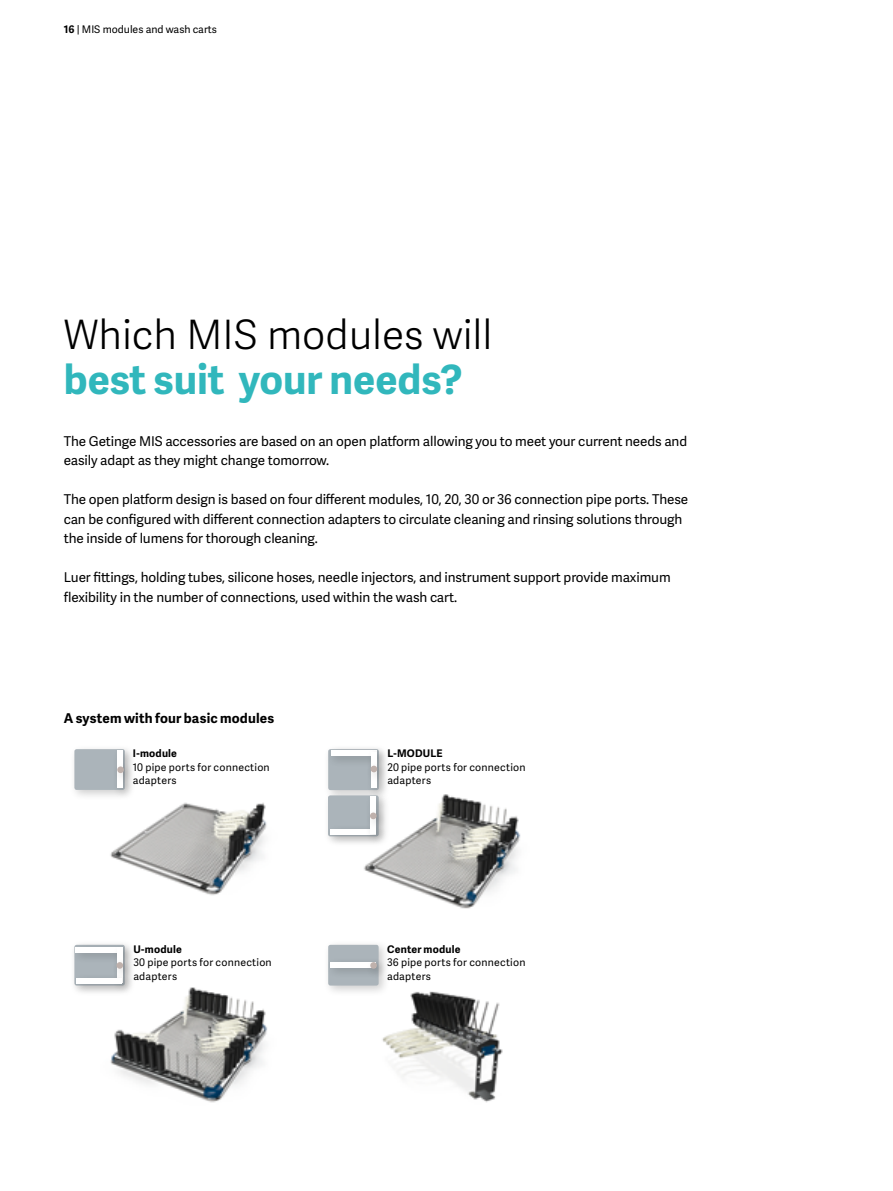
<style>
.page{position:relative;width:893px;height:1191px;background:#fff}
.page>*{position:absolute;margin:0;border:0;box-sizing:border-box;transform-origin:0 0}
.t1{font:300 40.5px "Adelle Sans";color:#000}
.t2{font:700 40.5px "Adelle Sans";color:#31b7bc}
.t3{font:13.5px/19.5px "Adelle Sans";letter-spacing:-.01em;color:#000}
.t4{font:700 13.5px "Adelle Sans";letter-spacing:.01em;color:#000}
.t5{font:10.5px/13.5px "Adelle Sans";letter-spacing:.02em;color:#000}
.t6{font:700 10.5px "Adelle Sans";letter-spacing:.02em;color:#000}
.t7{font:10.5px "Adelle Sans";color:#000}
.s1{font-weight:700}
</style>
<div class="page">
<img style="left:110px;top:987px;width:157px;height:116px">
<img style="left:382px;top:991px;width:121px;height:112px">
<img style="left:364px;top:794px;width:157px;height:115px">
<img style="left:110px;top:802px;width:157px;height:93px">
<div style="left:69px;top:744px;width:66px;height:57px;background:#000;opacity:.2"></div>
<div style="left:74px;top:749px;width:51px;height:41px;background:#abb4ba;border-radius:2px"></div>
<div style="left:69px;top:940px;width:66px;height:57px;background:#000;opacity:.2"></div>
<div style="left:71px;top:942px;width:61px;height:21px;background:#000;opacity:.2"></div>
<div style="left:112px;top:942px;width:21px;height:53px;background:#000;opacity:.2"></div>
<div style="left:112px;top:957px;width:22px;height:22px;background:#000;opacity:.2"></div>
<div style="left:72px;top:973px;width:61px;height:21px;background:#000;opacity:.2"></div>
<svg style="left:76px;top:947px;width:46px;height:36px"></svg>
<div style="left:323px;top:940px;width:66px;height:57px;background:#000;opacity:.2"></div>
<div style="left:328px;top:944px;width:51px;height:41px;background:#abb4ba;border-radius:2px"></div>
<div style="left:326px;top:957px;width:61px;height:21px;background:#000;opacity:.2"></div>
<svg style="left:330px;top:962px;width:35px;height:5px"></svg>
<div style="left:365px;top:957px;width:23px;height:22px;background:#000;opacity:.2"></div>
<div style="left:370px;top:962px;width:7px;height:6px;background:#bfb1ac;border-radius:50%"></div>
<div style="left:328px;top:749px;width:51px;height:41px;background:#abb4ba;border-radius:2px"></div>
<div style="left:326px;top:746px;width:61px;height:21px;background:#000;opacity:.2"></div>
<div style="left:366px;top:746px;width:21px;height:53px;background:#000;opacity:.2"></div>
<svg style="left:331px;top:750px;width:45px;height:37px"></svg>
<div style="left:366px;top:760px;width:22px;height:23px;background:#000;opacity:.2"></div>
<div style="left:371px;top:765px;width:6px;height:7px;background:#bfb1ac;border-radius:50%"></div>
<div style="left:113px;top:746px;width:21px;height:54px;background:#000;opacity:.2"></div>
<svg style="left:118px;top:750px;width:5px;height:38px"></svg>
<div style="left:112px;top:761px;width:23px;height:23px;background:#000;opacity:.2"></div>
<div style="left:117px;top:766px;width:7px;height:7px;background:#bfb1ac;border-radius:50%"></div>
<div style="left:323px;top:790px;width:68px;height:57px;background:#000;opacity:.2"></div>
<div style="left:328px;top:795px;width:51px;height:41px;background:#abb4ba;border-radius:2px"></div>
<div style="left:325px;top:824px;width:62px;height:21px;background:#000;opacity:.2"></div>
<div style="left:366px;top:792px;width:21px;height:54px;background:#000;opacity:.2"></div>
<svg style="left:330px;top:797px;width:46px;height:37px"></svg>
<div style="left:365px;top:807px;width:23px;height:23px;background:#000;opacity:.2"></div>
<div style="left:370px;top:812px;width:7px;height:7px;background:#bfb1ac;border-radius:50%"></div>
<p class="t7" style="left:64px;top:22px;width:155px"><span class="s1">16</span> | MIS modules and wash carts</p>
<h1 class="t1" style="left:64px;top:306px;width:430px">Which MIS modules will</h1>
<h1 class="t2" style="left:64px;top:350px;width:400px">best suit your needs?</h1>
<p class="t3" style="left:64px;top:431px;width:625px">The Getinge MIS accessories are based on an open platform allowing you to meet your current needs and easily adapt as they might change tomorrow.</p>
<p class="t3" style="left:64px;top:489px;width:626px">The open platform design is based on four different modules, 10, 20, 30 or 36 connection pipe ports. These can be configured with different connection adapters to circulate cleaning and rinsing solutions through the inside of lumens for thorough cleaning.</p>
<p class="t3" style="left:64px;top:567px;width:608px">Luer fittings, holding tubes, silicone hoses, needle injectors, and instrument support provide maximum flexibility in the number of connections, used within the wash cart.</p>
<p class="t4" style="left:64px;top:708px;width:212px">A system with four basic modules</p>
<p class="t6" style="left:133px;top:745px;width:46px">I-module</p>
<p class="t5" style="left:133px;top:760px;width:138px">10 pipe ports for connection adapters</p>
<p class="t6" style="left:133px;top:941px;width:50px">U-module</p>
<p class="t5" style="left:133px;top:955px;width:140px">30 pipe ports for connection adapters</p>
<p class="t6" style="left:387px;top:745px;width:57px">L-MODULE</p>
<p class="t5" style="left:387px;top:759px;width:140px">20 pipe ports for connection adapters</p>
<p class="t6" style="left:387px;top:941px;width:75px">Center module</p>
<p class="t5" style="left:387px;top:955px;width:140px">36 pipe ports for connection adapters</p>
</div>
